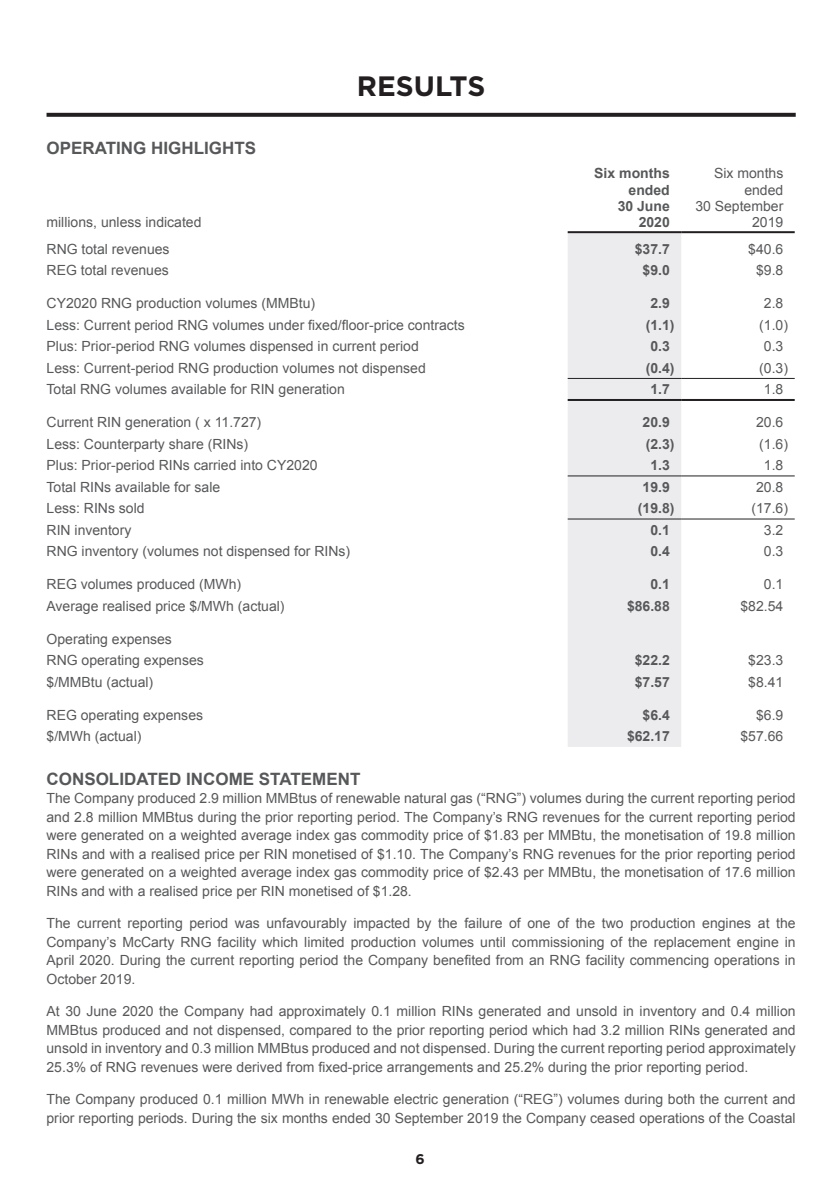
<style>
.page{position:relative;width:840px;height:1191px;background:#fff}
.page>*{position:absolute;margin:0;border:0;box-sizing:border-box;transform-origin:0 0}
.t1{font:700 28px "Gotham";color:#231f20}
.t2{font:700 17px "Arial";color:#57585a}
.t3{font:14px/18.4px "Arial";color:#57585a;text-align:justify}
.t4{font:700 14px/16px "Arial";color:#57585a;text-align:right}
.t5{font:700 14px "Gotham";color:#231f20}
</style>
<div class="page">
<div style="left:567px;top:233px;width:113px;height:514px;background:#ececee"></div>
<hr style="left:567px;top:399px;width:113px;height:2px;background:#231f20">
<hr style="left:680px;top:399px;width:114px;height:2px;background:#231f20">
<hr style="left:567px;top:378px;width:113px;height:1px;background:#231f20">
<hr style="left:680px;top:378px;width:114px;height:1px;background:#231f20">
<hr style="left:567px;top:231px;width:113px;height:2px;background:#231f20">
<hr style="left:680px;top:231px;width:114px;height:2px;background:#231f20">
<hr style="left:567px;top:475px;width:113px;height:1px;background:#231f20">
<hr style="left:680px;top:475px;width:114px;height:1px;background:#231f20">
<hr style="left:567px;top:518px;width:113px;height:1px;background:#231f20">
<hr style="left:680px;top:518px;width:114px;height:1px;background:#231f20">
<svg style="left:46px;top:113px;width:749px;height:4px;fill:#231f20"></svg>
<p class="t2" style="left:46px;top:137px;width:211px">OPERATING HIGHLIGHTS</p>
<p class="t3" style="left:46px;top:212px;width:156px">millions, unless indicated</p>
<h1 class="t1" style="left:357px;top:67px;width:130px">RESULTS</h1>
<p class="t4" style="left:594px;top:166px;width:77px">Six months ended<br>30 June<br>2020</p>
<p class="t3" style="left:695px;top:166px;width:89px;line-height:16px;text-align:right">Six months ended<br>30 September<br>2019</p>
<p class="t3" style="left:47px;top:240px;width:124px">RNG total revenues</p>
<p class="t4" style="left:634px;top:241px;width:37px">$37.7</p>
<p class="t3" style="left:747px;top:240px;width:37px">$40.6</p>
<p class="t3" style="left:47px;top:261px;width:124px">REG total revenues</p>
<p class="t4" style="left:642px;top:263px;width:29px">$9.0</p>
<p class="t3" style="left:755px;top:261px;width:29px">$9.8</p>
<p class="t3" style="left:47px;top:294px;width:270px">CY2020 RNG production volumes (MMBtu)</p>
<p class="t4" style="left:650px;top:296px;width:21px">2.9</p>
<p class="t3" style="left:763px;top:294px;width:21px">2.8</p>
<p class="t3" style="left:47px;top:316px;width:419px">Less: Current period RNG volumes under fixed/floor-price contracts</p>
<p class="t4" style="left:645px;top:317px;width:30px">(1.1)</p>
<p class="t3" style="left:758px;top:316px;width:30px">(1.0)</p>
<p class="t3" style="left:47px;top:337px;width:373px">Plus: Prior-period RNG volumes dispensed in current period</p>
<p class="t4" style="left:650px;top:339px;width:21px">0.3</p>
<p class="t3" style="left:763px;top:337px;width:21px">0.3</p>
<p class="t3" style="left:47px;top:359px;width:380px">Less: Current-period RNG production volumes not dispensed</p>
<p class="t4" style="left:645px;top:360px;width:30px">(0.4)</p>
<p class="t3" style="left:758px;top:359px;width:30px">(0.3)</p>
<p class="t3" style="left:47px;top:380px;width:299px">Total RNG volumes available for RIN generation</p>
<p class="t4" style="left:650px;top:382px;width:21px">1.7</p>
<p class="t3" style="left:763px;top:380px;width:21px">1.8</p>
<p class="t3" style="left:47px;top:413px;width:216px">Current RIN generation ( x 11.727)</p>
<p class="t4" style="left:642px;top:415px;width:29px">20.9</p>
<p class="t3" style="left:755px;top:413px;width:29px">20.6</p>
<p class="t3" style="left:47px;top:435px;width:203px">Less: Counterparty share (RINs)</p>
<p class="t4" style="left:645px;top:436px;width:30px">(2.3)</p>
<p class="t3" style="left:758px;top:435px;width:30px">(1.6)</p>
<p class="t3" style="left:47px;top:456px;width:272px">Plus: Prior-period RINs carried into CY2020</p>
<p class="t4" style="left:650px;top:458px;width:21px">1.3</p>
<p class="t3" style="left:763px;top:456px;width:21px">1.8</p>
<p class="t3" style="left:47px;top:478px;width:175px">Total RINs available for sale</p>
<p class="t4" style="left:642px;top:479px;width:29px">19.9</p>
<p class="t3" style="left:755px;top:478px;width:29px">20.8</p>
<p class="t3" style="left:47px;top:499px;width:100px">Less: RINs sold</p>
<p class="t4" style="left:637px;top:501px;width:38px">(19.8)</p>
<p class="t3" style="left:751px;top:499px;width:38px">(17.6)</p>
<p class="t3" style="left:47px;top:521px;width:86px">RIN inventory</p>
<p class="t4" style="left:650px;top:522px;width:21px">0.1</p>
<p class="t3" style="left:763px;top:521px;width:21px">3.2</p>
<p class="t3" style="left:47px;top:542px;width:305px">RNG inventory (volumes not dispensed for RINs)</p>
<p class="t4" style="left:650px;top:544px;width:21px">0.4</p>
<p class="t3" style="left:763px;top:542px;width:21px">0.3</p>
<p class="t3" style="left:47px;top:575px;width:196px">REG volumes produced (MWh)</p>
<p class="t4" style="left:650px;top:577px;width:21px">0.1</p>
<p class="t3" style="left:763px;top:575px;width:21px">0.1</p>
<p class="t3" style="left:47px;top:597px;width:239px">Average realised price $/MWh (actual)</p>
<p class="t4" style="left:626px;top:598px;width:44px">$86.88</p>
<p class="t3" style="left:740px;top:597px;width:44px">$82.54</p>
<p class="t3" style="left:47px;top:628px;width:159px;line-height:21.6px">Operating expenses<br>RNG operating expenses</p>
<p class="t4" style="left:634px;top:653px;width:37px">$22.2</p>
<p class="t3" style="left:747px;top:651px;width:37px">$23.3</p>
<p class="t3" style="left:47px;top:673px;width:108px">$/MMBtu (actual)</p>
<p class="t4" style="left:634px;top:674px;width:37px">$7.57</p>
<p class="t3" style="left:747px;top:673px;width:37px">$8.41</p>
<p class="t3" style="left:47px;top:705px;width:158px">REG operating expenses</p>
<p class="t4" style="left:642px;top:707px;width:29px">$6.4</p>
<p class="t3" style="left:755px;top:705px;width:29px">$6.9</p>
<p class="t3" style="left:47px;top:727px;width:96px">$/MWh (actual)</p>
<p class="t4" style="left:626px;top:729px;width:44px">$62.17</p>
<p class="t3" style="left:740px;top:727px;width:44px">$57.66</p>
<p class="t2" style="left:46px;top:767px;width:315px">CONSOLIDATED INCOME STATEMENT</p>
<p class="t3" style="left:46px;top:789px;width:750px">The Company produced 2.9 million MMBtus of renewable natural gas (“RNG”) volumes during the current reporting period and 2.8 million MMBtus during the prior reporting period. The Company’s RNG revenues for the current reporting period were generated on a weighted average index gas commodity price of $1.83 per MMBtu, the monetisation of 19.8 million RINs and with a realised price per RIN monetised of $1.10. The Company’s RNG revenues for the prior reporting period were generated on a weighted average index gas commodity price of $2.43 per MMBtu, the monetisation of 17.6 million RINs and with a realised price per RIN monetised of $1.28.</p>
<p class="t3" style="left:46px;top:914px;width:750px">The current reporting period was unfavourably impacted by the failure of one of the two production engines at the Company’s McCarty RNG facility which limited production volumes until commissioning of the replacement engine in April 2020. During the current reporting period the Company benefited from an RNG facility commencing operations in October 2019.</p>
<p class="t3" style="left:46px;top:1002px;width:750px">At 30 June 2020 the Company had approximately 0.1 million RINs generated and unsold in inventory and 0.4 million MMBtus produced and not dispensed, compared to the prior reporting period which had 3.2 million RINs generated and unsold in inventory and 0.3 million MMBtus produced and not dispensed. During the current reporting period approximately 25.3% of RNG revenues were derived from fixed-price arrangements and 25.2% during the prior reporting period.</p>
<p class="t3" style="left:46px;top:1090px;width:750px">The Company produced 0.1 million MWh in renewable electric generation (“REG”) volumes during both the current and prior reporting periods. During the six months ended 30 September 2019 the Company ceased operations of the Coastal</p>
<p class="t5" style="left:415px;top:1150px;width:11px">6</p>
</div>
